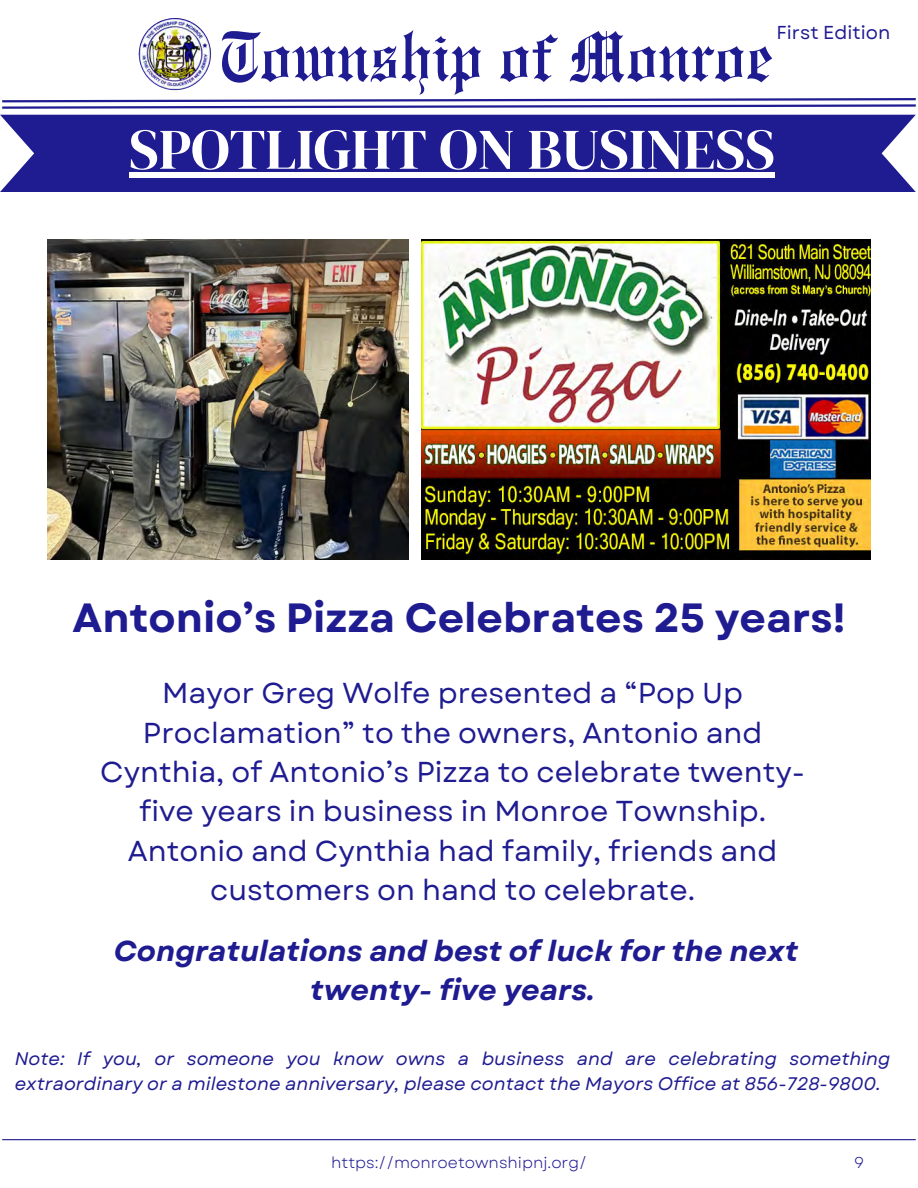
<style>
.page{position:relative;width:918px;height:1188px;background:#fff}
.page>*{position:absolute;margin:0;border:0;box-sizing:border-box;transform-origin:0 0}
.t1{font:70.5px "Engravers Old English BT";color:#1f1b91}
.t2{font:57.3px "DM Serif Display";color:#fff}
.t3{font:700 40.8px "Garet";color:#1f1b91}
.t4{font:28.8px/39.3px "Garet";color:#1f1b91;text-align:center}
.t5{font:italic 700 28.8px/39.3px "Garet";color:#1f1b91;text-align:center}
.t6{font:18.75px "Garet";color:#1f1b91}
.t7{font:italic 18.15px/24.8px "Garet";color:#1f1b91}
.t8{font:15.6px "Garet";color:#1f1b91}
</style>
<div class="page">
<svg style="left:2px;top:98px;width:914px;height:11px"></svg>
<hr style="left:2px;top:1139px;width:914px;height:1px;background:#1f1b91">
<div style="left:0;top:115px;width:916px;height:77px;background:#1f1b91"></div>
<img style="left:48px;top:239px;width:361px;height:320px">
<img style="left:422px;top:239px;width:448px;height:320px">
<div style="left:129px;top:173px;width:646px;height:5px;background:#fff"></div>
<img style="left:138px;top:18px;width:74px;height:73px">
<h2 class="t6" style="left:777px;top:19px;width:115px">First Edition</h2>
<p class="t1" style="left:219px;top:16px;width:555px">Township of Monroe</p>
<p class="t2" style="left:129px;top:109px;width:648px">SPOTLIGHT ON BUSINESS</p>
<h4 class="t3" style="left:73px;top:588px;width:775px">Antonio’s Pizza Celebrates 25 years!</h4>
<h3 class="t4" style="left:100px;top:674px;width:706px">Mayor Greg Wolfe presented a “Pop Up Proclamation” to the owners, Antonio and Cynthia, of Antonio’s Pizza to celebrate twenty&shy;five years in business in Monroe Township.<br>Antonio and Cynthia had family, friends and customers on hand to celebrate.</h3>
<h5 class="t5" style="left:114px;top:931px;width:686px">Congratulations and best of luck for the next twenty- five years.</h5>
<h6 class="t7" style="left:15px;top:1047px;width:877px">Note: If you, or someone you know owns a business and are celebrating something extraordinary or a milestone anniversary, please contact the Mayors Office at 856-728-9800.</h6>
<h1 class="t8" style="left:331px;top:1151px;width:257px">https://monroetownshipnj.org/</h1>
<h6 class="t8" style="left:854px;top:1151px;width:11px">9</h6>
</div>
